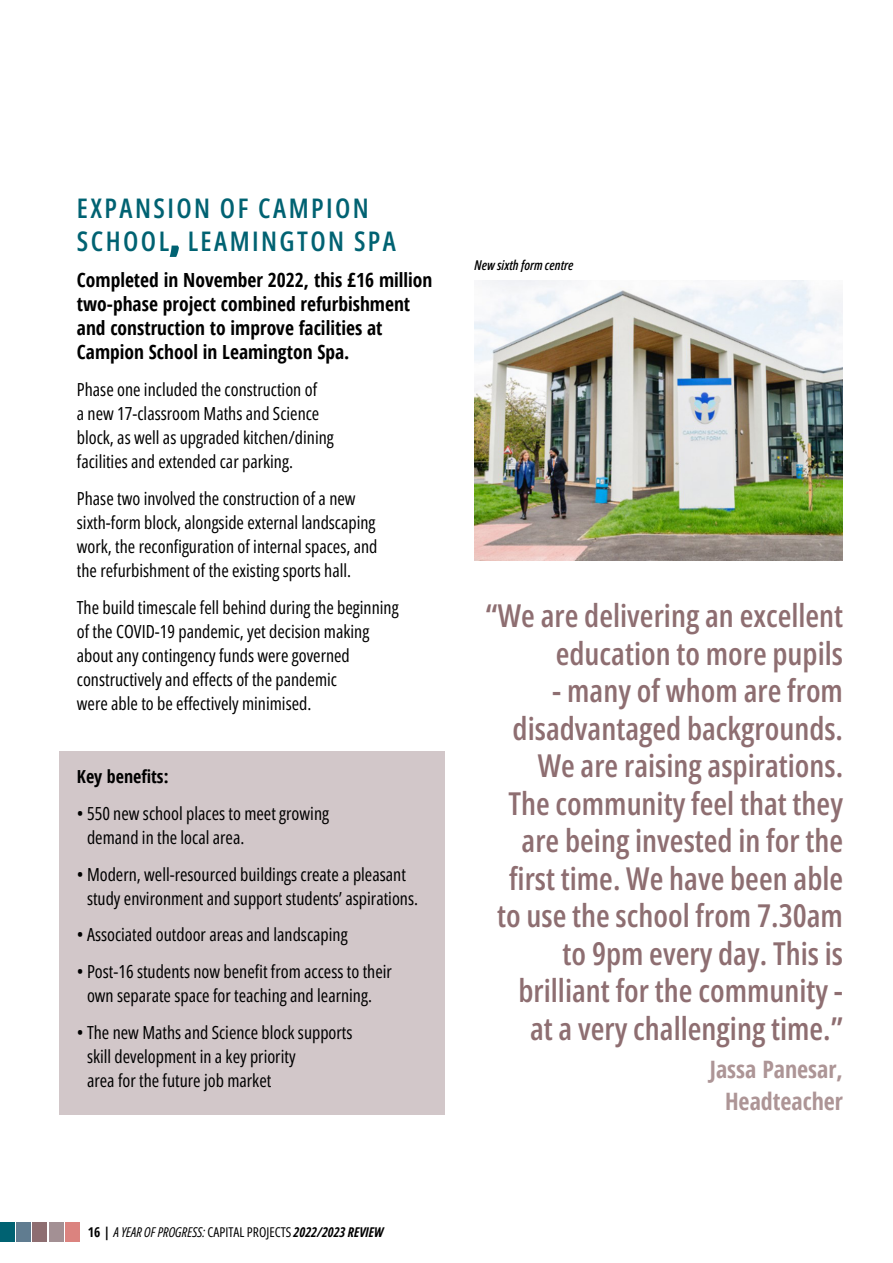
<style>
.page{position:relative;width:893px;height:1263px;background:#fff}
.page>*{position:absolute;margin:0;border:0;box-sizing:border-box;transform-origin:0 0}
.t1{font:600 31.5px/37.5px "Open Sans Condensed";color:#8e6e71;text-align:right}
.t2{font:600 27px/33px "Open Sans Condensed";letter-spacing:.09em;color:#006272}
.t3{font:700 condensed 24px/31.5px "Open Sans";color:#ad9596;text-align:right}
.t4{font:700 condensed 19.5px/24px "Open Sans";color:#000}
.t5{font:18px/24px "Open Sans Condensed";color:#000}
.t6{font:700 condensed 18px "Open Sans";color:#000}
.t7{font:italic 13.5px "Open Sans";color:#000}
.t8{font:italic 600 13.5px "Open Sans Condensed";color:#000}
.s1{font-weight:700;font-style:normal;font-stretch:condensed}
.s2{font-family:"Open Sans Condensed";font-style:normal}
</style>
<div class="page">
<div style="left:0;top:1222px;width:14px;height:20px;background:#006272"></div>
<div style="left:16px;top:1222px;width:14px;height:20px;background:#607c90"></div>
<div style="left:33px;top:1222px;width:14px;height:20px;background:#8e6e71"></div>
<div style="left:49px;top:1222px;width:14px;height:20px;background:#a39094"></div>
<div style="left:66px;top:1222px;width:14px;height:20px;background:#db837f"></div>
<div style="left:59px;top:752px;width:386px;height:363px;background:#d2c7c9"></div>
<img style="left:474px;top:281px;width:368px;height:280px">
<h2 class="t2" style="left:77px;top:191px;width:321px">EXPANSION OF CAMPION<br>SCHOOL, LEAMINGTON SPA</h2>
<p class="t4" style="left:77px;top:268px;width:357px">Completed in November 2022, this £16 million two-phase project combined refurbishment and construction to improve facilities at Campion School in Leamington Spa.</p>
<p class="t5" style="left:77px;top:377px;width:258px">Phase one included the construction of<br>a new 17-classroom Maths and Science block, as well as upgraded kitchen/dining facilities and extended car parking.</p>
<p class="t5" style="left:77px;top:486px;width:302px">Phase two involved the construction of a new sixth-form block, alongside external landscaping work, the reconfiguration of internal spaces, and the refurbishment of the existing sports hall.</p>
<p class="t5" style="left:77px;top:594px;width:323px">The build timescale fell behind during the beginning of the COVID-19 pandemic, yet decision making about any contingency funds were governed constructively and effects of the pandemic<br>were able to be effectively minimised.</p>
<p class="t6" style="left:77px;top:764px;width:93px">Key benefits:</p>
<p class="t5" style="left:87px;top:801px;width:244px;text-indent:-10px">• 550 new school places to meet growing demand in the local area.</p>
<p class="t5" style="left:87px;top:861px;width:333px;text-indent:-10px">• Modern, well-resourced buildings create a pleasant study environment and support students’ aspirations.</p>
<p class="t5" style="left:77px;top:922px;width:272px">• Associated outdoor areas and landscaping</p>
<p class="t5" style="left:77px;top:959px;width:317px;text-align:center">• Post-16 students now benefit from access to their own separate space for teaching and learning.</p>
<p class="t5" style="left:87px;top:1020px;width:267px;text-indent:-10px">• The new Maths and Science block supports skill development in a key priority<br>area for the future job market</p>
<p class="t8" style="left:474px;top:255px;width:101px">New sixth form centre</p>
<h1 class="t1" style="left:485px;top:596px;width:359px">“We are delivering an excellent education to more pupils</h1>
<p class="t1" style="left:497px;top:671px;width:348px">- many of whom are from disadvantaged backgrounds.<br>We are raising aspirations.<br>The community feel that they are being invested in for the first time. We have been able to use the school from 7.30am to 9pm every day. This is brilliant for the community - at a very challenging time.”</p>
<h3 class="t3" style="left:710px;top:1053px;width:135px">Jassa Panesar,<br>Headteacher</h3>
<p class="t7" style="left:88px;top:1223px;width:297px"><span class="s1">16 |</span> A YEAR OF PROGRESS: <span class="s2">CAPITAL PROJECTS</span> 2022/2023 REVIEW</p>
</div>
